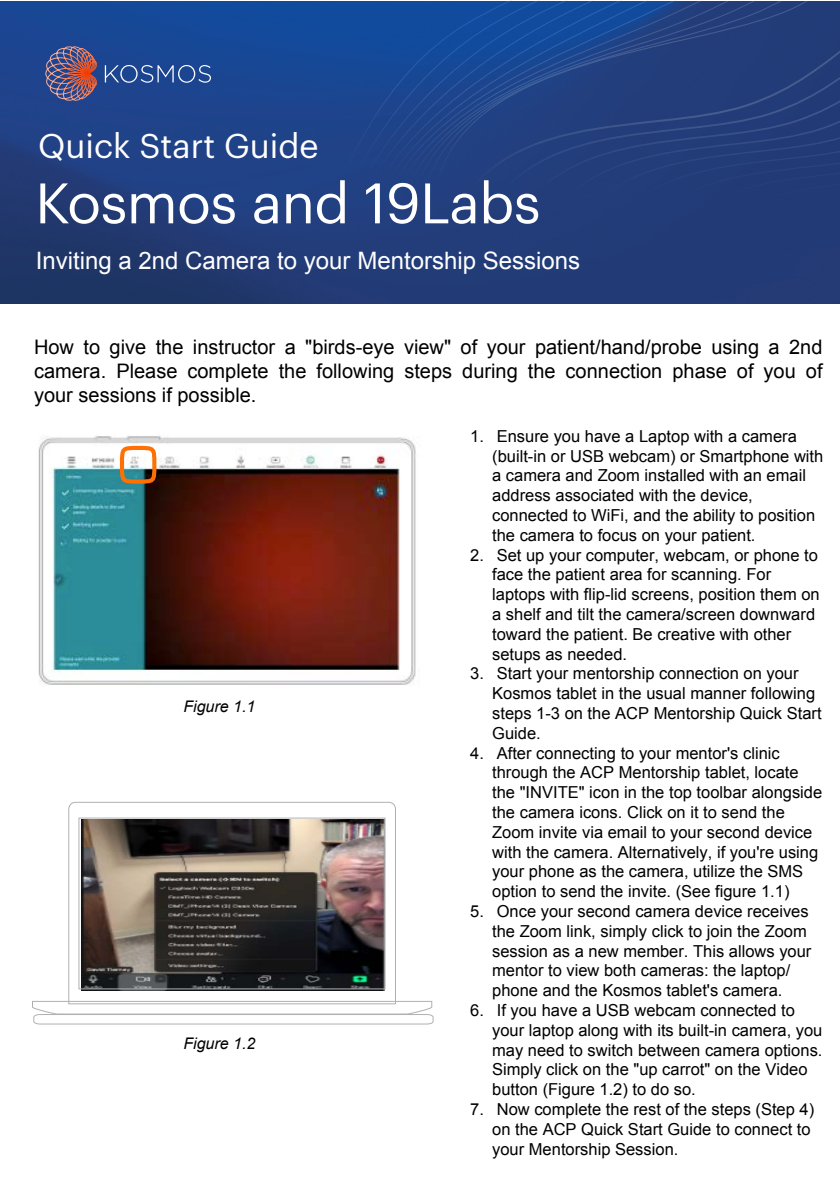
<style>
.page{position:relative;width:840px;height:1191px;background:#fff}
.page>*{position:absolute;margin:0;border:0;box-sizing:border-box;transform-origin:0 0}
.Body{font:55.8px "Graphik";letter-spacing:-.01em;color:#fff}
.Body-2{font:33.6px "Graphik";color:#fff}
.Body-3{font:24px "Arial";color:#fff}
.t1{font:20px/24px "Arial";color:#000;text-align:justify}
.t2{font:16.4px/19.8px "Arial";color:#000}
.t3{font:italic 16px "Arial";color:#000}
</style>
<div class="page">
<img style="left:0;top:2px;width:840px;height:301px">
<svg style="left:308px;top:1px;width:131px;height:241px;background:#1b448d"></svg>
<svg style="left:439px;top:1px;width:29px;height:241px;background:#1d448b"></svg>
<svg style="left:468px;top:1px;width:372px;height:241px;background:#1d448b"></svg>
<svg style="left:497px;top:6px;width:343px;height:236px;background:#1e4489"></svg>
<svg style="left:526px;top:16px;width:314px;height:226px;background:#1f4386"></svg>
<svg style="left:554px;top:25px;width:286px;height:217px;background:#214182"></svg>
<svg style="left:583px;top:34px;width:257px;height:208px;background:#233f7d"></svg>
<div style="left:612px;top:44px;width:228px;height:198px;background:#223d7a"></div>
<div style="left:641px;top:52px;width:199px;height:190px;background:#223c78"></div>
<svg style="left:68px;top:801px;width:328px;height:199px"></svg>
<img style="left:81px;top:820px;width:304px;height:171px">
<div style="left:78px;top:818px;width:307px;height:171px;border:1px solid #b0b0b0"></div>
<svg style="left:32px;top:1000px;width:402px;height:25px"></svg>
<svg style="left:45px;top:46px;width:52px;height:55px;background:#735977"></svg>
<svg style="left:105px;top:65px;width:106px;height:18px;background:#4667a5"></svg>
<img style="left:38px;top:435px;width:378px;height:250px">
<div style="left:120px;top:446px;width:36px;height:38px;border:4px solid #ff6f01;border-radius:16px"></div>
<p class="Body-2" style="left:38px;top:120px;width:282px">Quick Start Guide</p>
<p class="Body" style="left:35px;top:161px;width:506px">Kosmos and 19Labs</p>
<p class="Body-3" style="left:36px;top:245px;width:546px">Inviting a 2nd Camera to your Mentorship Sessions</p>
<p class="t1" style="left:34px;top:335px;width:790px">How to give the instructor a "birds-eye view" of your patient/hand/probe using a 2nd camera. Please complete the following steps during the connection phase of you of your sessions if possible.</p>
<p class="t3" style="left:183px;top:696px;width:74px">Figure 1.1</p>
<p class="t3" style="left:183px;top:1033px;width:74px">Figure 1.2</p>
<p class="t2" style="left:492px;top:426px;width:333px;text-indent:-22px">1. Ensure you have a Laptop with a camera (built-in or USB webcam) or Smartphone with a camera and Zoom installed with an email address associated with the device, connected to WiFi, and the ability to position the camera to focus on your patient.</p>
<p class="t2" style="left:492px;top:545px;width:329px;text-indent:-22px">2. Set up your computer, webcam, or phone to face the patient area for scanning. For laptops with flip-lid screens, position them on a shelf and tilt the camera/screen downward toward the patient. Be creative with other setups as needed.</p>
<p class="t2" style="left:492px;top:664px;width:331px;text-indent:-22px">3. Start your mentorship connection on your Kosmos tablet in the usual manner following steps 1-3 on the ACP Mentorship Quick Start Guide.</p>
<p class="t2" style="left:492px;top:743px;width:331px;text-indent:-22px">4. After connecting to your mentor's clinic through the ACP Mentorship tablet, locate the "INVITE" icon in the top toolbar alongside the camera icons. Click on it to send the Zoom invite via email to your second device with the camera. Alternatively, if you're using your phone as the camera, utilize the SMS option to send the invite. (See figure 1.1)</p>
<p class="t2" style="left:492px;top:901px;width:321px;text-indent:-22px">5. Once your second camera device receives the Zoom link, simply click to join the Zoom session as a new member. This allows your mentor to view both cameras: the laptop/ phone and the Kosmos tablet's camera.</p>
<p class="t2" style="left:492px;top:1000px;width:332px;text-indent:-22px">6. If you have a USB webcam connected to your laptop along with its built-in camera, you may need to switch between camera options.<br>Simply click on the "up carrot" on the Video button (Figure 1.2) to do so.</p>
<p class="t2" style="left:492px;top:1099px;width:323px;text-indent:-22px">7. Now complete the rest of the steps (Step 4) on the ACP Quick Start Guide to connect to your Mentorship Session.</p>
</div>
